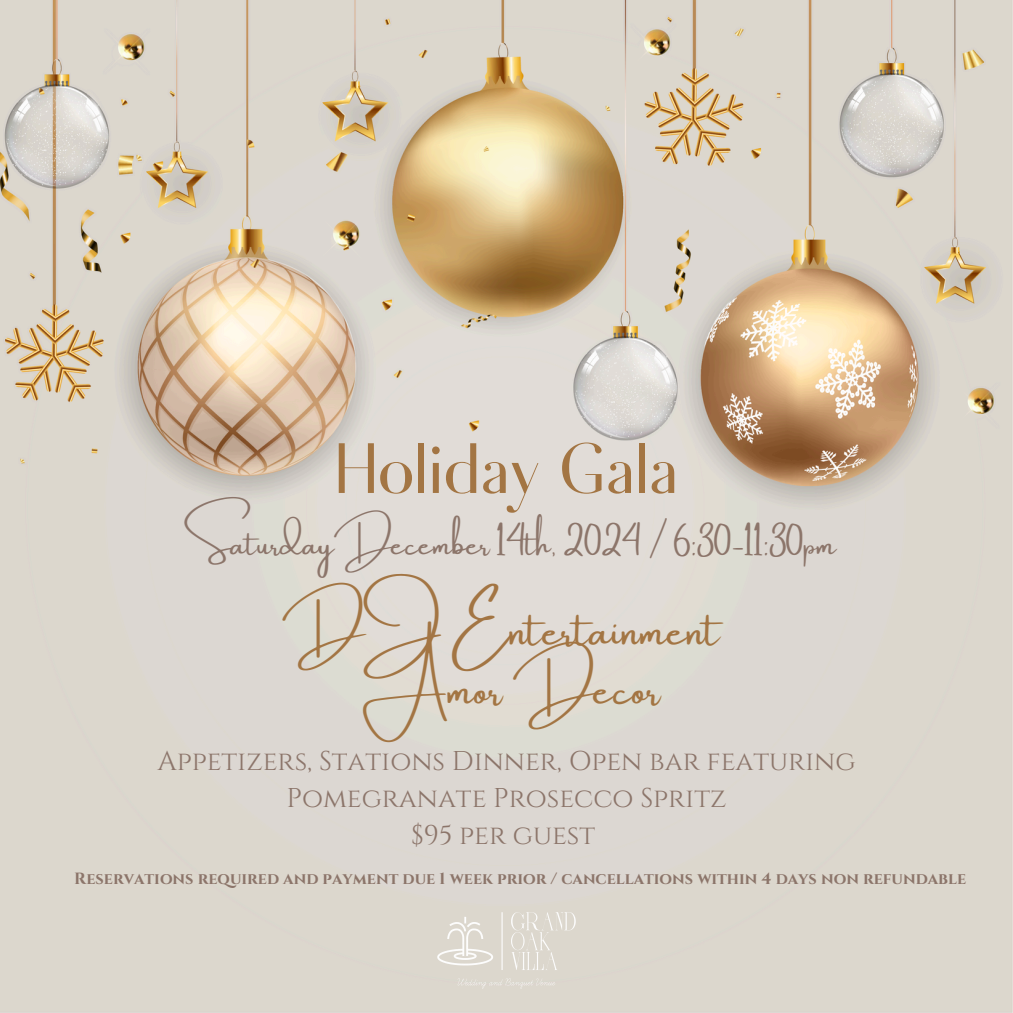
<style>
.page{position:relative;width:1013px;height:1013px;background:#fff}
.page>*{position:absolute;margin:0;border:0;box-sizing:border-box;transform-origin:0 0}
.t1{font:95px "Fiona";color:#a37543}
.t2{font:42.25px/58.8px "Amsterdam One";color:#a37543;text-align:center}
.t3{font:30px "Amsterdam One";color:#8c756a}
.t4{font:27.12px/37.2px "Cinzel";color:#8c756a;text-align:center}
.t5{font:700 16.25px "Cinzel";color:#8c756a}
</style>
<div class="page">
<img style="left:0;top:0;width:1012px;height:1012px">
<img style="left:428px;top:903px;width:156px;height:94px">
<h3 class="t1" style="left:335px;top:416px;width:345px">Holiday Gala</h3>
<h2 class="t3" style="left:184px;top:528px;width:653px">SaturdayDecember 14th, 2024 / 6:30-11:30pm</h2>
<h3 class="t2" style="left:282px;top:603px;width:439px">DJ Entertainment<br>Amor Decor</h3>
<p class="t4" style="left:157px;top:742px;width:699px">Appetizers, Stations Dinner, Open bar featuring<br>Pomegranate Prosecco Spritz<br>$95 per guest</p>
<p class="t5" style="left:74px;top:868px;width:893px">Reservations required and payment due 1 week prior / cancellations within 4 days non refundable</p>
</div>
